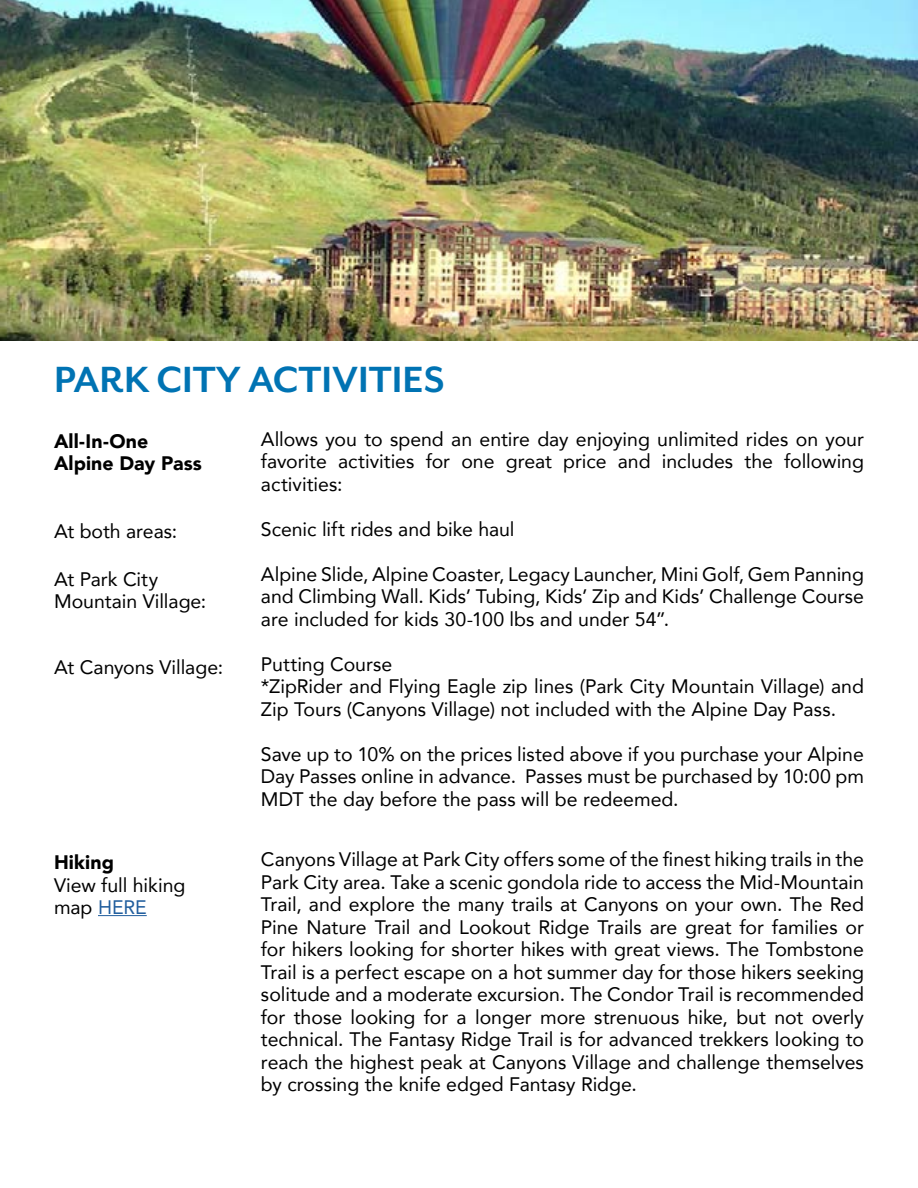
<style>
.page{position:relative;width:918px;height:1188px;background:#fff}
.page>*{position:absolute;margin:0;border:0;box-sizing:border-box;transform-origin:0 0}
.t1{font:700 42px "Mr Eaves San OT";color:#0073b3}
.t2{font:19.5px/22.5px "Avenir";color:#000;text-align:justify}
.t3{font:900 19.5px/22.5px "Avenir";letter-spacing:.005em;color:#000}
.s1{color:#215e9e}
</style>
<div class="page">
<img style="left:0;top:0;width:918px;height:340px">
<hr style="left:98px;top:915px;width:49px;height:1px;background:#215e9e">
<h1 class="t1" style="left:54px;top:356px;width:392px">PARK CITY ACTIVITIES</h1>
<p class="t3" style="left:54px;top:429px;width:149px">All-In-One<br>Alpine Day Pass</p>
<p class="t2" style="left:261px;top:427px;width:605px">Allows you to spend an entire day enjoying unlimited rides on your favorite activities for one great price and includes the following activities:</p>
<p class="t2" style="left:261px;top:517px;width:255px">Scenic lift rides and bike haul</p>
<p class="t2" style="left:261px;top:562px;width:605px">Alpine Slide, Alpine Coaster, Legacy Launcher, Mini Golf, Gem Panning and Climbing Wall. Kids’ Tubing, Kids’ Zip and Kids’ Challenge Course are included for kids 30-100 lbs and under 54”.</p>
<p class="t2" style="left:261px;top:652px;width:604px;text-align:left">Putting Course<br>*ZipRider and Flying Eagle zip lines (Park City Mountain Village) and<br>Zip Tours (Canyons Village) not included with the Alpine Day Pass.</p>
<p class="t2" style="left:261px;top:742px;width:605px">Save up to 10% on the prices listed above if you purchase your Alpine Day Passes online in advance. Passes must be purchased by 10:00 pm MDT the day before the pass will be redeemed.</p>
<p class="t2" style="left:54px;top:519px;width:125px">At both areas:</p>
<p class="t2" style="left:54px;top:567px;width:154px">At Park City<br>Mountain Village:</p>
<p class="t2" style="left:54px;top:656px;width:171px">At Canyons Village:</p>
<p class="t3" style="left:54px;top:851px;width:61px">Hiking</p>
<p class="t2" style="left:54px;top:873px;width:133px">View full hiking map <span class="s1">HERE</span></p>
<p class="t2" style="left:261px;top:847px;width:605px">Canyons Village at Park City offers some of the finest hiking trails in the Park City area. Take a scenic gondola ride to access the Mid-Mountain Trail, and explore the many trails at Canyons on your own. The Red Pine Nature Trail and Lookout Ridge Trails are great for families or for hikers looking for shorter hikes with great views. The Tombstone Trail is a perfect escape on a hot summer day for those hikers seeking solitude and a moderate excursion. The Condor Trail is recommended for those looking for a longer more strenuous hike, but not overly technical. The Fantasy Ridge Trail is for advanced trekkers looking to reach the highest peak at Canyons Village and challenge themselves by crossing the knife edged Fantasy Ridge.</p>
</div>
